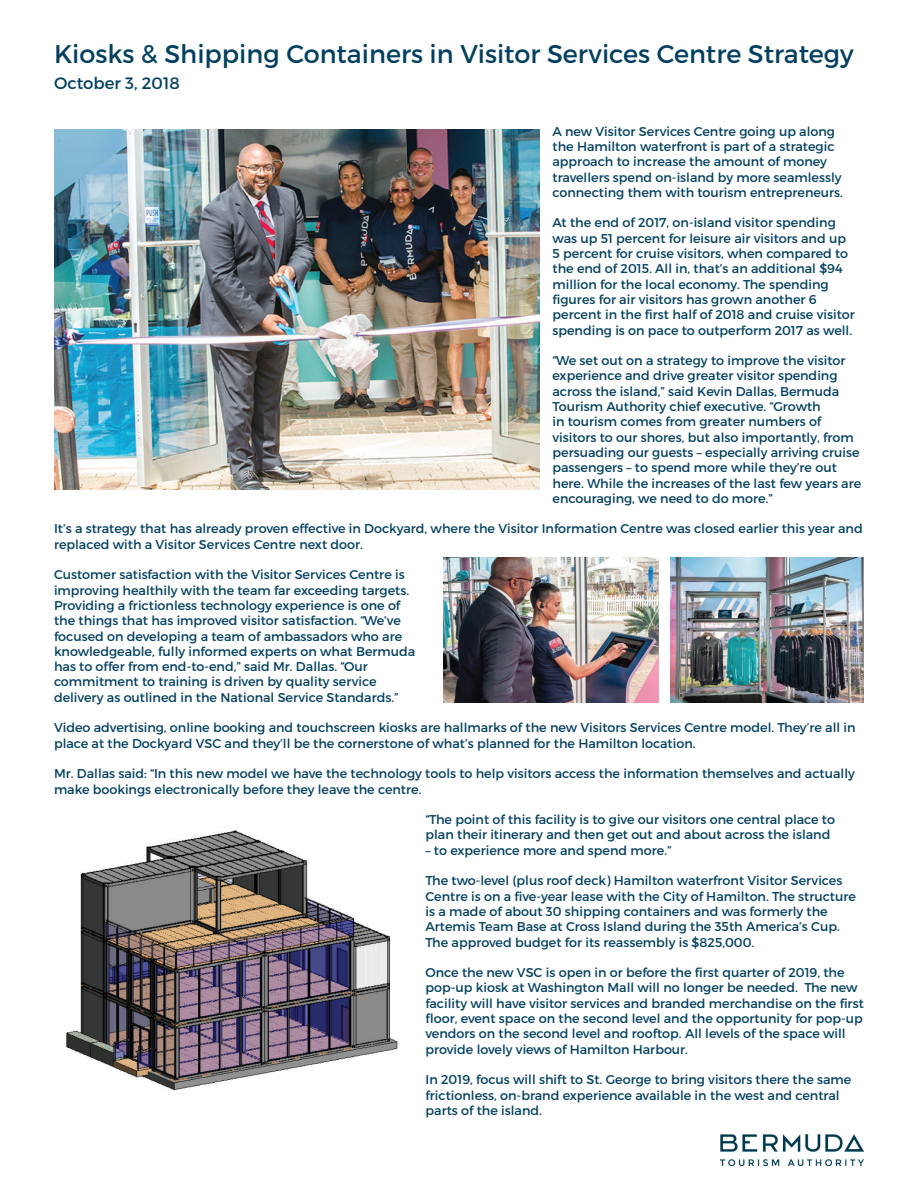
<style>
.page{position:relative;width:918px;height:1188px;background:#fff}
.page>*{position:absolute;margin:0;border:0;box-sizing:border-box;transform-origin:0 0}
.t1{font:25.5px "Montserrat";color:#034060}
.t2{font:16.5px "Montserrat";color:#034060}
.t3{font:12.75px/15.3px "Montserrat";color:#034060}
</style>
<div class="page">
<img style="left:54px;top:129px;width:485px;height:361px">
<img style="left:444px;top:557px;width:215px;height:145px">
<img style="left:66px;top:830px;width:332px;height:261px">
<img style="left:720px;top:1134px;width:144px;height:31px">
<img style="left:670px;top:557px;width:194px;height:145px">
<h1 class="t1" style="left:54px;top:38px;width:801px">Kiosks &amp; Shipping Containers in Visitor Services Centre Strategy</h1>
<p class="t2" style="left:54px;top:73px;width:127px">October 3, 2018</p>
<p class="t3" style="left:553px;top:123px;width:292px">A new Visitor Services Centre going up along the Hamilton waterfront is part of a strategic approach to increase the amount of money travellers spend on-island by more seamlessly connecting them with tourism entrepreneurs.</p>
<p class="t3" style="left:553px;top:215px;width:304px">At the end of 2017, on-island visitor spending was up 51 percent for leisure air visitors and up 5 percent for cruise visitors, when compared to the end of 2015. All in, that’s an additional $94 million for the local economy. The spending figures for air visitors has grown another 6 percent in the first half of 2018 and cruise visitor spending is on pace to outperform 2017 as well.</p>
<p class="t3" style="left:553px;top:353px;width:310px">“We set out on a strategy to improve the visitor experience and drive greater visitor spending across the island,” said Kevin Dallas, Bermuda Tourism Authority chief executive. “Growth<br>in tourism comes from greater numbers of visitors to our shores, but also importantly, from persuading our guests – especially arriving cruise passengers – to spend more while they’re out here. While the increases of the last few years are encouraging, we need to do more.”</p>
<p class="t3" style="left:54px;top:521px;width:810px">It’s a strategy that has already proven effective in Dockyard, where the Visitor Information Centre was closed earlier this year and replaced with a Visitor Services Centre next door.</p>
<p class="t3" style="left:54px;top:567px;width:363px">Customer satisfaction with the Visitor Services Centre is improving healthily with the team far exceeding targets.<br>Providing a frictionless technology experience is one of the things that has improved visitor satisfaction. “We’ve focused on developing a team of ambassadors who are knowledgeable, fully informed experts on what Bermuda has to offer from end-to-end,” said Mr. Dallas. “Our commitment to training is driven by quality service delivery as outlined in the National Service Standards.”</p>
<p class="t3" style="left:54px;top:720px;width:803px">Video advertising, online booking and touchscreen kiosks are hallmarks of the new Visitors Services Centre model. They’re all in place at the Dockyard VSC and they’ll be the cornerstone of what’s planned for the Hamilton location.</p>
<p class="t3" style="left:54px;top:766px;width:802px">Mr. Dallas said: “In this new model we have the technology tools to help visitors access the information themselves and actually make bookings electronically before they leave the centre.</p>
<p class="t3" style="left:426px;top:812px;width:411px">“The point of this facility is to give our visitors one central place to plan their itinerary and then get out and about across the island</p>
<p class="t3" style="left:426px;top:843px;width:247px">– to experience more and spend more.”</p>
<p class="t3" style="left:426px;top:873px;width:432px">The two-level (plus roof deck) Hamilton waterfront Visitor Services Centre is on a five-year lease with the City of Hamilton. The structure is a made of about 30 shipping containers and was formerly the Artemis Team Base at Cross Island during the 35th America’s Cup.<br>The approved budget for its reassembly is $825,000.</p>
<p class="t3" style="left:426px;top:965px;width:440px">Once the new VSC is open in or before the first quarter of 2019, the pop-up kiosk at Washington Mall will no longer be needed. The new facility will have visitor services and branded merchandise on the first floor, event space on the second level and the opportunity for pop-up vendors on the second level and rooftop. All levels of the space will provide lovely views of Hamilton Harbour.</p>
<p class="t3" style="left:426px;top:1072px;width:427px">In 2019, focus will shift to St. George to bring visitors there the same frictionless, on-brand experience available in the west and central parts of the island.</p>
</div>
